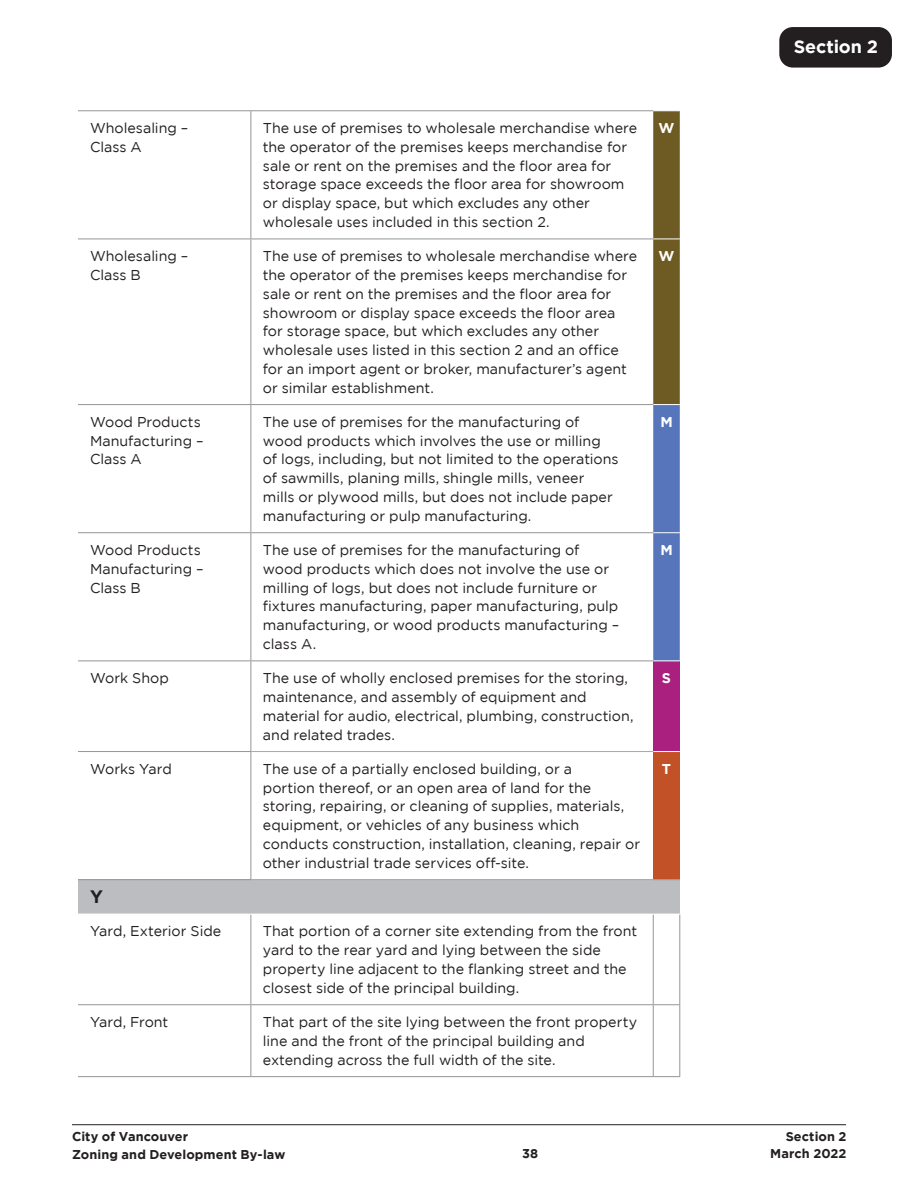
<style>
.page{position:relative;width:918px;height:1188px;background:#fff}
.page>*{position:absolute;margin:0;border:0;box-sizing:border-box;transform-origin:0 0}
.t1{font:700 18px "Gotham";letter-spacing:-.01em;color:#fff}
.A___B__in_gray_bar{font:700 18px "Gotham";color:#231f20}
.table_body_for_Secti{font:14.25px/18.8px "Gotham";color:#231f20}
.Land_Use__A___B__in{font:700 14.25px "Gotham";color:#fff}
.t2{font:700 12.75px/17.2px "Gotham";letter-spacing:.005em;color:#231f20}
</style>
<div class="page">
<hr style="left:72px;top:1124px;width:774px;height:1px;background:#231f20">
<div style="left:779px;top:27px;width:113px;height:41px;background:#231f20;border-radius:14px"></div>
<div style="left:653px;top:661px;width:27px;height:91px;background:#a9207f"></div>
<div style="left:653px;top:752px;width:27px;height:128px;background:#c35128"></div>
<div style="left:78px;top:880px;width:602px;height:34px;background:#bcbdc0"></div>
<svg style="left:653px;top:110px;width:27px;height:552px;background:#686b6e"></svg>
<svg style="left:653px;top:751px;width:27px;height:1px"></svg>
<hr style="left:78px;top:110px;width:173px;height:1px;background:#939598">
<hr style="left:251px;top:110px;width:402px;height:1px;background:#939598">
<hr style="left:250px;top:111px;width:1px;height:128px;background:#939598">
<hr style="left:78px;top:239px;width:173px;height:1px;background:#939598">
<hr style="left:251px;top:239px;width:402px;height:1px;background:#939598">
<hr style="left:250px;top:239px;width:1px;height:165px;background:#939598">
<hr style="left:78px;top:404px;width:173px;height:1px;background:#939598">
<hr style="left:251px;top:404px;width:402px;height:1px;background:#939598">
<hr style="left:250px;top:405px;width:1px;height:127px;background:#939598">
<hr style="left:78px;top:532px;width:173px;height:1px;background:#939598">
<hr style="left:251px;top:532px;width:402px;height:1px;background:#939598">
<hr style="left:250px;top:533px;width:1px;height:128px;background:#939598">
<hr style="left:78px;top:661px;width:173px;height:1px;background:#939598">
<hr style="left:251px;top:661px;width:402px;height:1px;background:#939598">
<hr style="left:250px;top:661px;width:1px;height:90px;background:#939598">
<hr style="left:78px;top:751px;width:173px;height:1px;background:#939598">
<hr style="left:250px;top:914px;width:1px;height:90px;background:#939598">
<hr style="left:78px;top:1004px;width:173px;height:1px;background:#939598">
<hr style="left:251px;top:1004px;width:402px;height:1px;background:#939598">
<hr style="left:250px;top:1005px;width:1px;height:71px;background:#939598">
<hr style="left:78px;top:1076px;width:173px;height:1px;background:#939598">
<hr style="left:251px;top:1076px;width:402px;height:1px;background:#939598">
<svg style="left:653px;top:1004px;width:27px;height:1px"></svg>
<svg style="left:653px;top:1076px;width:27px;height:1px"></svg>
<hr style="left:251px;top:751px;width:402px;height:1px;background:#a8a9ad">
<hr style="left:250px;top:752px;width:1px;height:127px;background:#939598">
<hr style="left:78px;top:879px;width:173px;height:1px;background:#939598">
<svg style="left:653px;top:879px;width:27px;height:1px"></svg>
<hr style="left:251px;top:879px;width:402px;height:1px;background:#a8a9ad">
<hr style="left:653px;top:914px;width:1px;height:90px;background:#939598">
<hr style="left:679px;top:914px;width:1px;height:90px;background:#939598">
<hr style="left:653px;top:1005px;width:1px;height:71px;background:#939598">
<hr style="left:679px;top:1005px;width:1px;height:71px;background:#939598">
<hr style="left:78px;top:914px;width:173px;height:1px;background:#fff">
<p class="table_body_for_Secti" style="left:90px;top:119px;width:100px">Wholesaling –<br>Class A</p>
<p class="table_body_for_Secti" style="left:263px;top:119px;width:376px">The use of premises to wholesale merchandise where the operator of the premises keeps merchandise for sale or rent on the premises and the floor area for storage space exceeds the floor area for showroom or display space, but which excludes any other wholesale uses included in this section 2.</p>
<p class="Land_Use__A___B__in" style="left:659px;top:120px;width:17px">W</p>
<p class="table_body_for_Secti" style="left:90px;top:247px;width:100px">Wholesaling –<br>Class B</p>
<p class="table_body_for_Secti" style="left:263px;top:247px;width:376px">The use of premises to wholesale merchandise where the operator of the premises keeps merchandise for sale or rent on the premises and the floor area for showroom or display space exceeds the floor area for storage space, but which excludes any other wholesale uses listed in this section 2 and an office for an import agent or broker, manufacturer’s agent or similar establishment.</p>
<p class="Land_Use__A___B__in" style="left:659px;top:248px;width:17px">W</p>
<p class="table_body_for_Secti" style="left:90px;top:412px;width:115px">Wood Products<br>Manufacturing –<br>Class A</p>
<p class="table_body_for_Secti" style="left:263px;top:412px;width:357px">The use of premises for the manufacturing of wood products which involves the use or milling<br>of logs, including, but not limited to the operations of sawmills, planing mills, shingle mills, veneer mills or plywood mills, but does not include paper manufacturing or pulp manufacturing.</p>
<p class="Land_Use__A___B__in" style="left:660px;top:414px;width:14px">M</p>
<p class="table_body_for_Secti" style="left:90px;top:541px;width:115px">Wood Products<br>Manufacturing –<br>Class B</p>
<p class="table_body_for_Secti" style="left:263px;top:541px;width:358px">The use of premises for the manufacturing of wood products which does not involve the use or milling of logs, but does not include furniture or fixtures manufacturing, paper manufacturing, pulp manufacturing, or wood products manufacturing – class A.</p>
<p class="Land_Use__A___B__in" style="left:660px;top:542px;width:14px">M</p>
<p class="table_body_for_Secti" style="left:90px;top:669px;width:80px">Work Shop</p>
<p class="table_body_for_Secti" style="left:263px;top:669px;width:372px">The use of wholly enclosed premises for the storing, maintenance, and assembly of equipment and material for audio, electrical, plumbing, construction, and related trades.</p>
<p class="Land_Use__A___B__in" style="left:662px;top:670px;width:11px">S</p>
<p class="table_body_for_Secti" style="left:90px;top:759px;width:83px">Works Yard</p>
<p class="table_body_for_Secti" style="left:263px;top:759px;width:379px">The use of a partially enclosed building, or a<br>portion thereof, or an open area of land for the storing, repairing, or cleaning of supplies, materials, equipment, or vehicles of any business which conducts construction, installation, cleaning, repair or other industrial trade services off-site.</p>
<p class="Land_Use__A___B__in" style="left:662px;top:761px;width:11px">T</p>
<p class="A___B__in_gray_bar" style="left:90px;top:886px;width:14px">Y</p>
<p class="table_body_for_Secti" style="left:90px;top:922px;width:133px">Yard, Exterior Side</p>
<p class="table_body_for_Secti" style="left:263px;top:922px;width:376px">That portion of a corner site extending from the front yard to the rear yard and lying between the side property line adjacent to the flanking street and the closest side of the principal building.</p>
<p class="table_body_for_Secti" style="left:90px;top:1013px;width:80px">Yard, Front</p>
<p class="table_body_for_Secti" style="left:263px;top:1013px;width:376px">That part of the site lying between the front property line and the front of the principal building and extending across the full width of the site.</p>
<p class="t2" style="left:72px;top:1128px;width:215px">City of Vancouver<br>Zoning and Development By-law</p>
<p class="t2" style="left:522px;top:1145px;width:18px">38</p>
<p class="t1" style="left:794px;top:36px;width:86px">Section 2</p>
<p class="t2" style="left:770px;top:1128px;width:78px;text-align:right">Section 2<br>March 2022</p>
</div>
